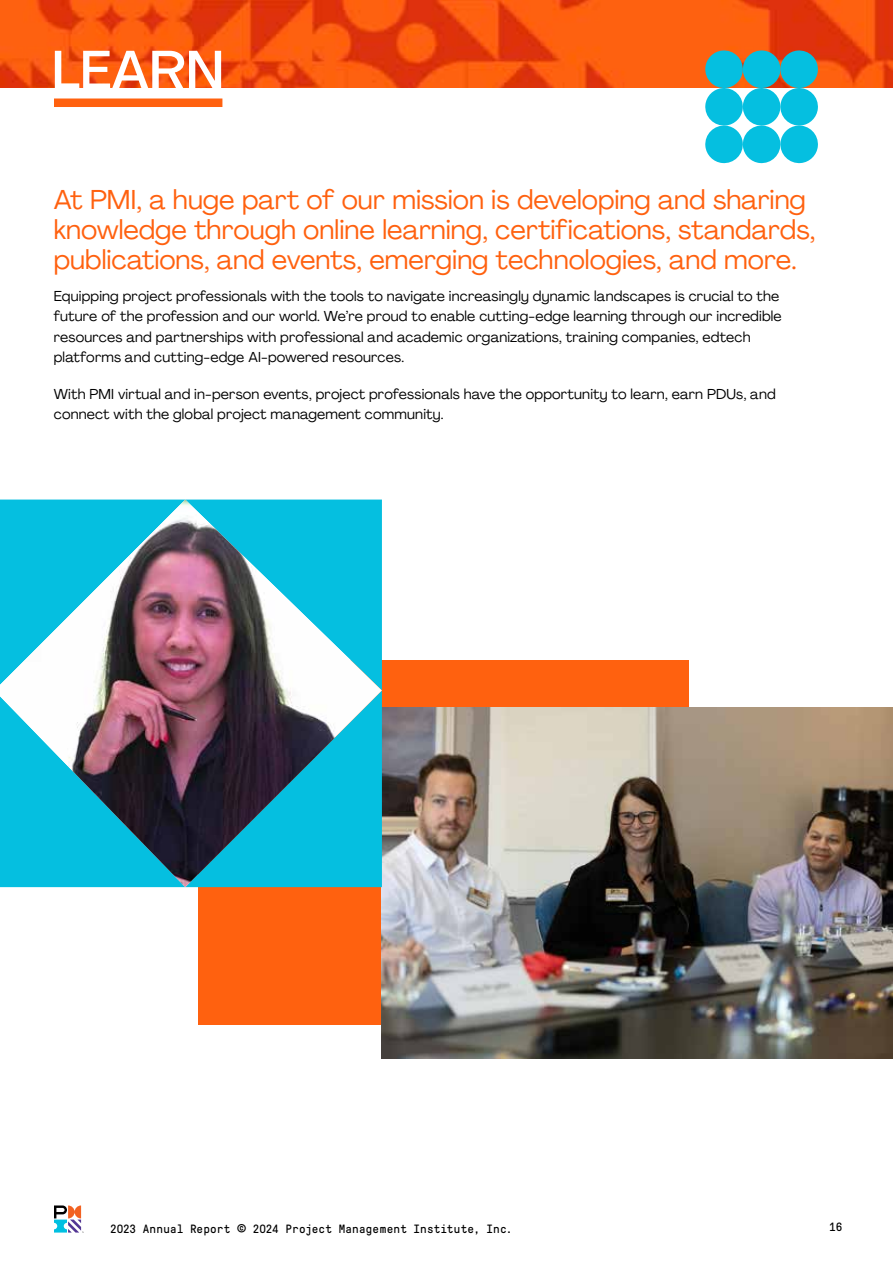
<style>
.page{position:relative;width:893px;height:1263px;background:#fff}
.page>*{position:absolute;margin:0;border:0;box-sizing:border-box;transform-origin:0 0}
.t1{font:500 54px "Agrandir";color:#fff}
.t2{font:27px/30px "Agrandir";color:#ff610f}
.t3{font:14.25px/20.2px "Agrandir";letter-spacing:.01em;color:#000}
.t4{font:12px "GT Pressura Mono";letter-spacing:.015em;color:#000}
.s1{font-size:16.5px}
</style>
<div class="page">
<div style="left:198px;top:660px;width:490px;height:365px;background:#ff610f"></div>
<svg style="left:54px;top:1205px;width:30px;height:28px"></svg>
<img style="left:382px;top:707px;width:511px;height:351px">
<img style="left:0;top:499px;width:382px;height:388px">
<img style="left:0;top:0;width:893px;height:88px">
<svg style="left:704px;top:49px;width:115px;height:115px;background:#42bfd2"></svg>
<div style="left:54px;top:98px;width:168px;height:9px;background:#ff610f"></div>
<h1 class="t1" style="left:52px;top:37px;width:174px">LEARN</h1>
<h2 class="t2" style="left:54px;top:185px;width:763px">At PMI, a huge part of our mission is developing and sharing knowledge through online learning, certifications, standards, publications, and events, emerging technologies, and more.</h2>
<p class="t3" style="left:54px;top:286px;width:729px">Equipping project professionals with the tools to navigate increasingly dynamic landscapes is crucial to the future of the profession and our world. We’re proud to enable cutting-edge learning through our incredible resources and partnerships with professional and academic organizations, training companies, edtech platforms and cutting-edge AI-powered resources.</p>
<p class="t3" style="left:54px;top:384px;width:723px">With PMI virtual and in-person events, project professionals have the opportunity to learn, earn PDUs, and connect with the global project management community.</p>
<p class="t4" style="left:110px;top:1222px;width:404px">2023 Annual Report <span class="s1">©</span> 2024 Project Management Institute, Inc.</p>
<p class="t4" style="left:829px;top:1220px;width:15px">16</p>
</div>
